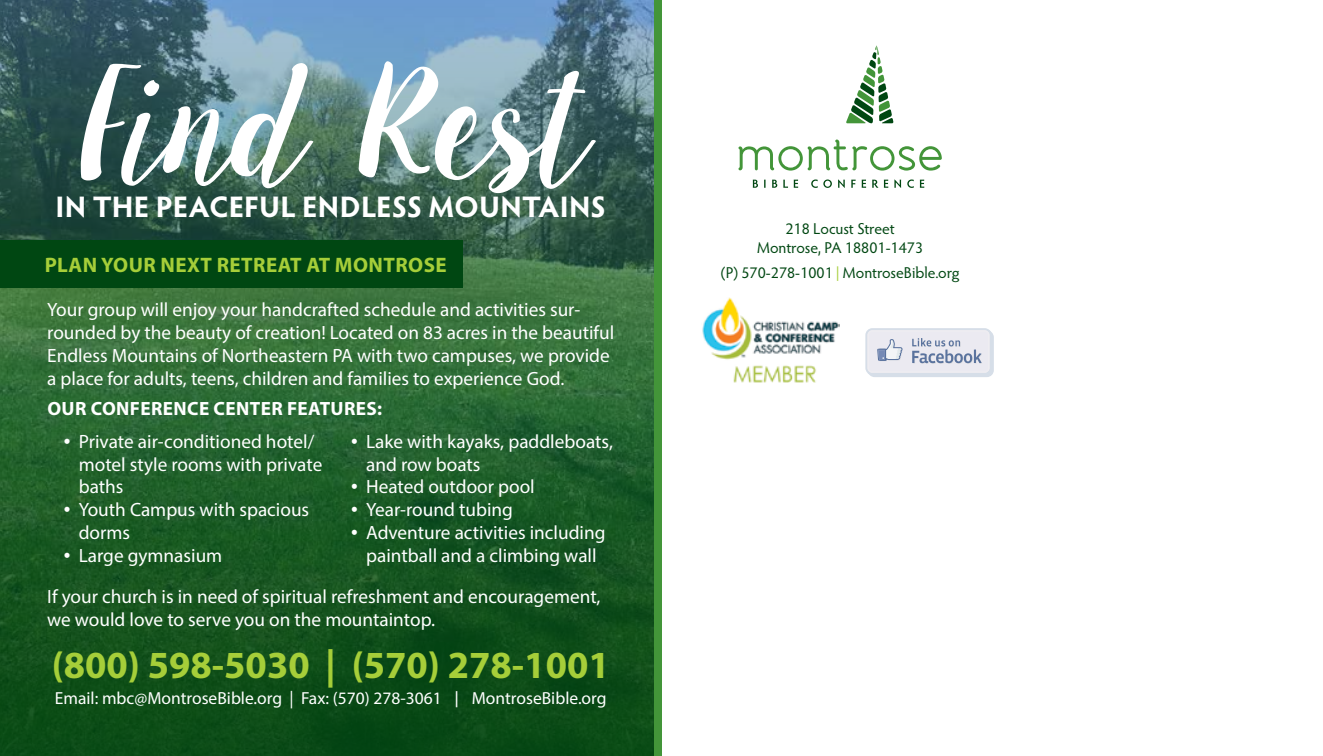
<style>
.page{position:relative;width:1323px;height:756px;background:#fff}
.page>*{position:absolute;margin:0;border:0;box-sizing:border-box;transform-origin:0 0}
.t1{font:150.5px "Sugar Plums Italic";letter-spacing:-.075em;color:#fff}
.t2{font:700 38.5px "Myriad Pro";color:#a6ce39}
.t3{font:700 29.75px "Hypatia Sans Pro";letter-spacing:.005em;color:#fff}
.t4{font:700 21px "Myriad Pro";letter-spacing:.02em;color:#a6ce39}
.t5{font:19.25px/22.8px "Myriad Pro";color:#fff}
.t6{font:700 19.25px "Myriad Pro";letter-spacing:.02em;color:#fff}
.t7{font:17.5px "Myriad Pro";color:#fff}
.t8{font:15.75px/18.9px "Hypatia Sans Pro";color:#004712;text-align:center}
.s1{font-family:"Century Gothic";font-weight:700}
.s2{color:#a6ce39}
</style>
<div class="page">
<img style="left:0;top:0;width:654px;height:756px">
<div style="left:654px;top:0;width:8px;height:756px;background:#439539"></div>
<svg style="left:738px;top:140px;width:204px;height:31px"></svg>
<svg style="left:846px;top:46px;width:48px;height:77px"></svg>
<svg style="left:753px;top:180px;width:5px;height:8px"></svg>
<svg style="left:764px;top:180px;width:2px;height:8px"></svg>
<svg style="left:772px;top:180px;width:5px;height:8px"></svg>
<svg style="left:783px;top:180px;width:5px;height:8px"></svg>
<svg style="left:794px;top:180px;width:4px;height:8px"></svg>
<svg style="left:811px;top:180px;width:21px;height:8px"></svg>
<svg style="left:838px;top:179px;width:7px;height:9px"></svg>
<svg style="left:851px;top:180px;width:5px;height:8px"></svg>
<svg style="left:862px;top:180px;width:4px;height:8px"></svg>
<svg style="left:872px;top:180px;width:6px;height:8px"></svg>
<svg style="left:884px;top:180px;width:4px;height:8px"></svg>
<svg style="left:894px;top:179px;width:7px;height:9px"></svg>
<svg style="left:907px;top:180px;width:7px;height:8px"></svg>
<svg style="left:920px;top:180px;width:4px;height:8px"></svg>
<svg style="left:865px;top:328px;width:129px;height:49px;background:#d9dce6"></svg>
<img style="left:702px;top:297px;width:137px;height:85px">
<div style="left:0;top:240px;width:463px;height:47px;background:#004712"></div>
<h1 class="t1" style="left:72px;top:38px;width:519px">Find Rest</h1>
<h3 class="t3" style="left:55px;top:186px;width:552px">IN THE PEACEFUL ENDLESS MOUNTAINS</h3>
<p class="t4" style="left:45px;top:251px;width:403px">PLAN YOUR NEXT RETREAT AT MONTROSE</p>
<p class="t5" style="left:47px;top:298px;width:569px">Your group will enjoy your handcrafted schedule and activities sur&shy;rounded by the beauty of creation! Located on 83 acres in the beautiful Endless Mountains of Northeastern PA with two campuses, we provide a place for adults, teens, children and families to experience God.</p>
<p class="t6" style="left:47px;top:396px;width:336px">OUR CONFERENCE CENTER FEATURES:</p>
<p class="t5" style="left:79px;top:430px;width:245px;text-indent:-16px">• Private air-conditioned hotel/ motel style rooms with private baths</p>
<p class="t5" style="left:79px;top:498px;width:232px;text-indent:-16px">• Youth Campus with spacious dorms</p>
<p class="t5" style="left:63px;top:544px;width:161px">• Large gymnasium</p>
<p class="t5" style="left:366px;top:430px;width:248px;text-indent:-16px">• Lake with kayaks, paddleboats, and row boats</p>
<p class="t5" style="left:350px;top:475px;width:186px">• Heated outdoor pool</p>
<p class="t5" style="left:350px;top:498px;width:164px">• Year-round tubing</p>
<p class="t5" style="left:350px;top:521px;width:257px;text-align:center">• Adventure activities including paintball and a climbing wall</p>
<p class="t5" style="left:47px;top:585px;width:555px">If your church is in need of spiritual refreshment and encouragement, we would love to serve you on the mountaintop.</p>
<h2 class="t2" style="left:52px;top:640px;width:560px">(800) 598-5030 | (570) 278-1001</h2>
<p class="t7" style="left:55px;top:687px;width:553px">Email: mbc@MontroseBible.org | Fax: (570) 278-3061 <span class="s1">|</span> MontroseBible.org</p>
<p class="t8" style="left:757px;top:219px;width:168px">218 Locust Street<br>Montrose, PA 18801-1473</p>
<p class="t8" style="left:721px;top:263px;width:240px">(P) 570-278-1001 <span class="s2">|</span> MontroseBible.org</p>
</div>
